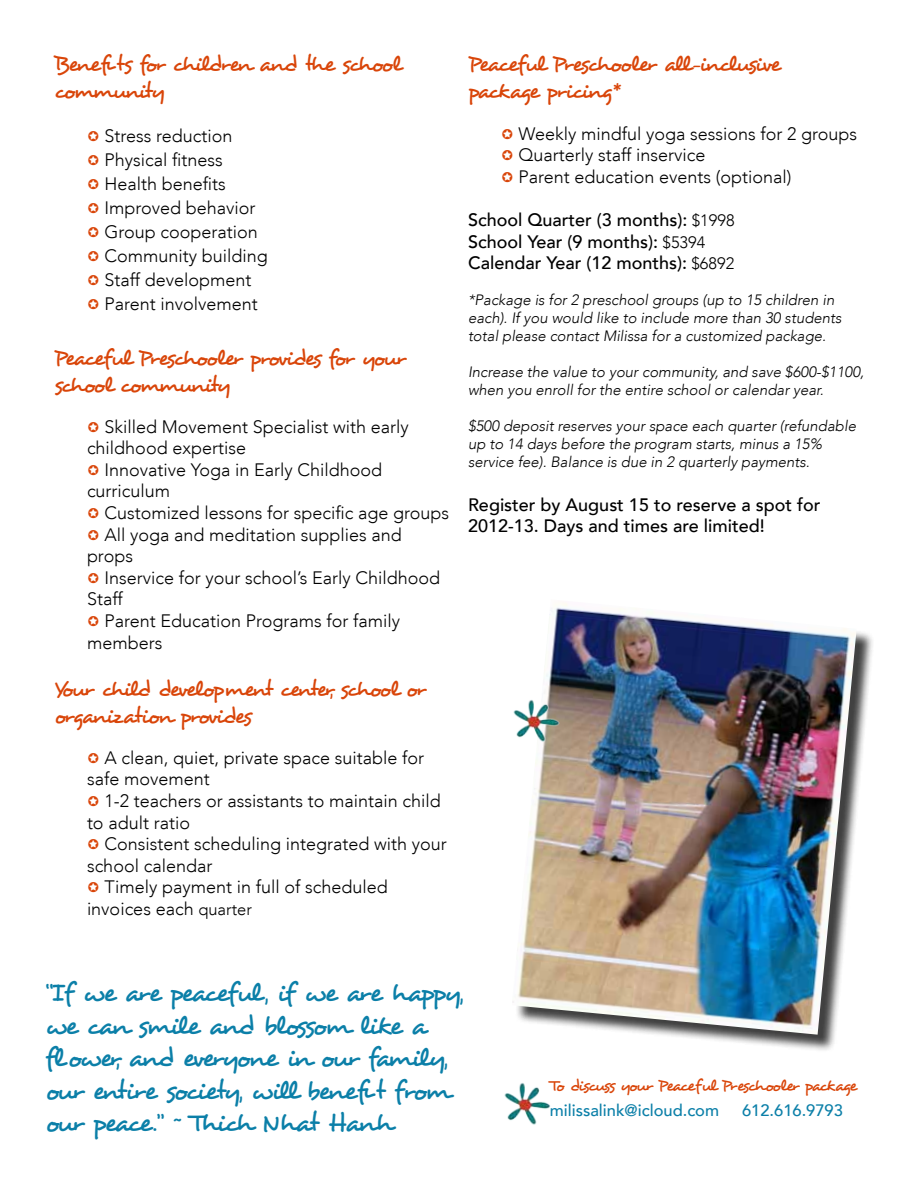
<style>
.page{position:relative;width:918px;height:1188px;background:#fff}
.page>*{position:absolute;margin:0;border:0;box-sizing:border-box;transform-origin:0 0}
.t1{font:27px/32.4px "Desyrel";letter-spacing:-.08em;color:#0b7fa8}
.t2{font:22.5px/27px "Desyrel";letter-spacing:-.095em;color:#d94509}
.t3{font:300 18px/21.6px "Avenir";color:#000}
.t4{font:500 18px/21.6px "Avenir";color:#000}
.t5{font:16.5px "Desyrel";letter-spacing:-.105em;color:#d94509}
.t6{font:500 16.5px "Avenir";color:#0b7fa8}
.t7{font:italic 300 15px/18px "Avenir";color:#000}
.s1{font-family:"Bakus";font-weight:400;color:#d94509}
.s2{font-size:16.5px}
.s3{font-weight:300;font-size:16.5px}
</style>
<div class="page">
<div style="left:515px;top:602px;width:360px;height:451px;background:#000;opacity:.75"></div>
<img style="left:512px;top:602px;width:345px;height:433px">
<img style="left:512px;top:697px;width:51px;height:51px">
<img style="left:504px;top:1083px;width:46px;height:42px">
<p class="t2" style="left:54px;top:50px;width:348px">Benefits for children and the school community</p>
<p class="t3" style="left:87px;top:124px;width:182px;line-height:24px"><span class="s1">√</span> Stress reduction<br><span class="s1">√</span> Physical fitness<br><span class="s1">√</span> Health benefits<br><span class="s1">√</span> Improved behavior <span class="s1">√</span> Group cooperation <span class="s1">√</span> Community building <span class="s1">√</span> Staff development <span class="s1">√</span> Parent involvement</p>
<p class="t2" style="left:54px;top:345px;width:353px">Peaceful Preschooler provides for your school community</p>
<p class="t3" style="left:87px;top:416px;width:364px"><span class="s1">√</span> Skilled Movement Specialist with early childhood expertise<br><span class="s1">√</span> Innovative Yoga in Early Childhood curriculum<br><span class="s1">√</span> Customized lessons for specific age groups <span class="s1">√</span> All yoga and meditation supplies and props<br><span class="s1">√</span> Inservice for your school’s Early Childhood<br>Staff<br><span class="s1">√</span> Parent Education Programs for family members</p>
<p class="t2" style="left:54px;top:676px;width:374px">Your child development center, school or organization provides</p>
<p class="t3" style="left:87px;top:747px;width:361px"><span class="s1">√</span> A clean, quiet, private space suitable for safe movement<br><span class="s1">√</span> 1-2 teachers or assistants to maintain child to adult ratio<br><span class="s1">√</span> Consistent scheduling integrated with your school calendar<br><span class="s1">√</span> Timely payment in full of scheduled invoices each <span class="s2">quarter</span></p>
<p class="t2" style="left:468px;top:50px;width:314px">Peaceful Preschooler all-inclusive package pricing*</p>
<p class="t3" style="left:501px;top:123px;width:358px"><span class="s1">√</span> Weekly mindful yoga sessions for 2 groups <span class="s1">√</span> Quarterly staff inservice<br><span class="s1">√</span> Parent education events (optional)</p>
<p class="t4" style="left:468px;top:210px;width:268px">School Quarter (3 months): <span class="s3">$1998<br></span>School Year (9 months): <span class="s3">$5394<br></span>Calendar Year (12 months): <span class="s3">$6892</span></p>
<p class="t7" style="left:468px;top:291px;width:375px">*Package is for 2 preschool groups (up to 15 children in each). If you would like to include more than 30 students total please contact Milissa for a customized package.</p>
<p class="t7" style="left:468px;top:363px;width:398px">Increase the value to your community, and save $600-$1100, when you enroll for the entire school or calendar year.</p>
<p class="t7" style="left:468px;top:417px;width:390px">$500 deposit reserves your space each quarter (refundable up to 14 days before the program starts, minus a 15% service fee). Balance is due in 2 quarterly payments.</p>
<p class="t4" style="left:468px;top:494px;width:354px">Register by August 15 to reserve a spot for<br>2012-13. Days and times are limited!</p>
<h1 class="t1" style="left:45px;top:977px;width:419px">“If we are peaceful , if we are happy, we can smile and blossom like a flower, and everyone in our family, our entire society, will benefit from our peace.” ~ Thich Nhat Hanh</h1>
<p class="t5" style="left:550px;top:1075px;width:309px">To discuss your Peaceful Preschooler package</p>
<p class="t6" style="left:550px;top:1096px;width:171px">milissalink@icloud.com</p>
<p class="t6" style="left:742px;top:1101px;width:102px">612.616.9793</p>
</div>
